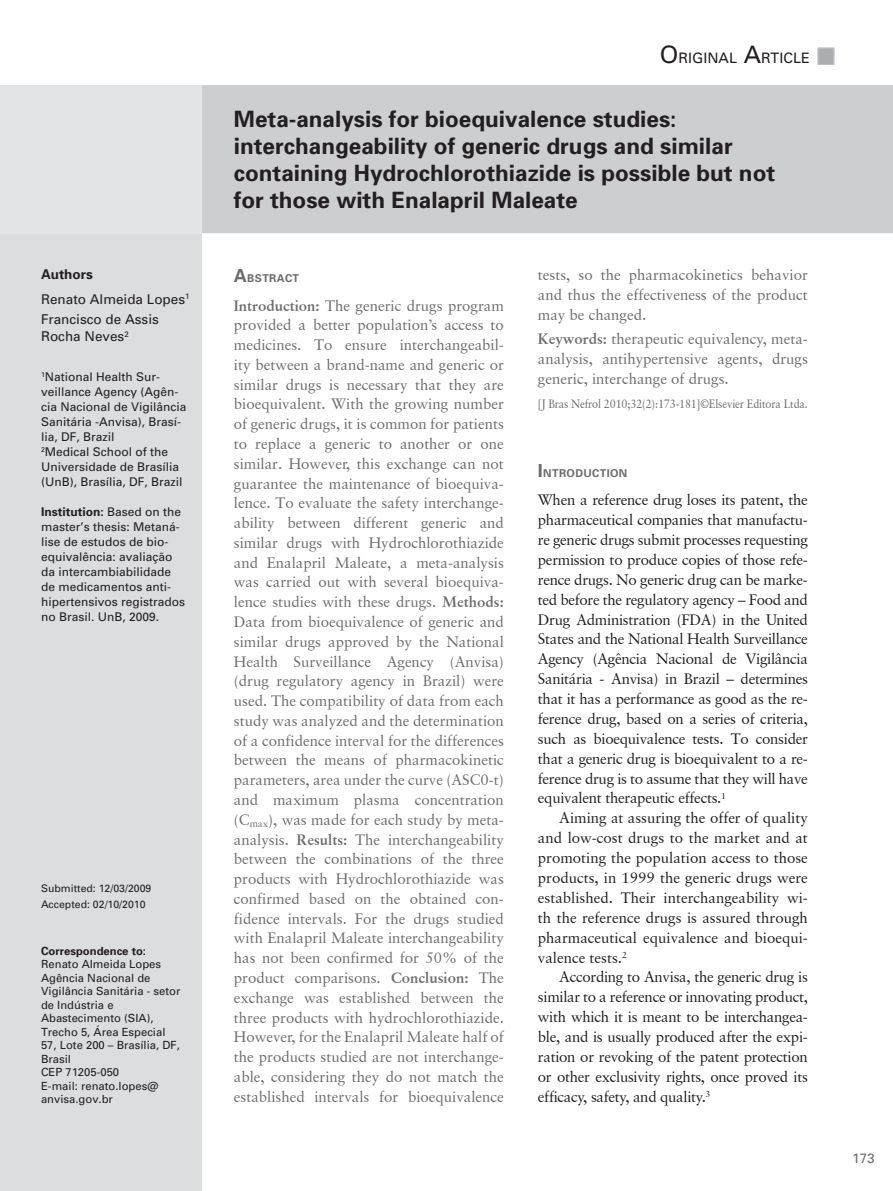
<style>
.page{position:relative;width:893px;height:1191px;background:#fff}
.page>*{position:absolute;margin:0;border:0;box-sizing:border-box;transform-origin:0 0}
.t1{font:22.5px/27px "Univers 65 Bold";color:#231f20}
.t2{font:15px/19.8px "Garamond Retrospective S Si";color:#6c6d70;text-align:justify}
.t3{font:15px/19.8px "Garamond Retrospective S Si";letter-spacing:-.02em;color:#231f20;text-align:justify}
.t4{font:14.4px "Univers SC600";color:#231f20}
.t5{font:13.5px/20.7px "Univers";color:#231f20}
.t6{font:13.5px "Univers 65 Bold";color:#231f20}
.t7{font:13.5px "Univers";color:#6c6d70}
.t8{font:12px/15px "Univers";color:#231f20}
.t9{font:12px "Garamond Retrospective S Si";letter-spacing:-.01em;color:#6c6d70;scale:.9 1}
.t10{font:12px "Univers 65 Bold";color:#231f20}
.t11{font:11.25px/13.5px "Univers";color:#231f20}
.t12{font:11.25px "Univers 65 Bold";color:#231f20}
.t13{font:10.8px "Univers 65 Bold SC600";letter-spacing:.035em;color:#6c6d70}
.t14{font:10.5px/15.6px "Univers";color:#231f20}
.s1{font-family:"Univers"}
.s2{font-size:24px}
.s3{font-size:18px}
.s4{font-weight:700}
</style>
<div class="page">
<div style="left:0;top:233px;width:202px;height:958px;background:#dcdddf"></div>
<div style="left:202px;top:85px;width:691px;height:148px;background:#cdced0"></div>
<div style="left:0;top:85px;width:202px;height:148px;background:#e4e5e7"></div>
<svg style="left:817px;top:48px;width:17px;height:17px"></svg>
<p class="t6" style="left:41px;top:266px;width:53px">Authors</p>
<p class="t5" style="left:41px;top:288px;width:150px">Renato Almeida Lopes<sup>1<br></sup>Francisco de Assis</p>
<p class="t5" style="left:41px;top:325px;width:89px">Rocha Neves<sup>2</sup></p>
<p class="t8" style="left:41px;top:369px;width:147px"><sup>1</sup>National Health Sur&shy;veillance Agency (Agên&shy;cia Nacional de Vigilância<br>Sanitária -Anvisa), Brasí&shy;lia, DF, Brazil<br><sup>2</sup>Medical School of the<br>Universidade de Brasília (UnB), Brasília, DF, Brazil</p>
<p class="t10" style="left:41px;top:504px;width:142px">Institution: <span class="s1">Based on the</span></p>
<p class="t8" style="left:41px;top:519px;width:146px">master’s thesis: Metaná&shy;lise de estudos de bio&shy;equivalência: avaliação da intercambiabilidade de medicamentos anti&shy;hipertensivos registrados no Brasil. UnB, 2009.</p>
<p class="t14" style="left:41px;top:880px;width:112px">Submitted: 12/03/2009<br>Accepted: 02/10/2010</p>
<p class="t12" style="left:41px;top:944px;width:107px">Correspondence to:</p>
<p class="t11" style="left:41px;top:957px;width:141px">Renato Almeida Lopes<br>Agência Nacional de<br>Vigilância Sanitária - setor de Indústria e<br>Abastecimento (SIA),<br>Trecho 5, Área Especial<br>57, Lote 200 – Brasília, DF,<br>Brasil<br>CEP 71205-050<br>E-mail: renato.lopes@ anvisa.gov.br</p>
<p class="t4" style="left:660px;top:49px;width:151px"><span class="s2">O</span>RIGINAL <span class="s2">A</span>RTICLE</p>
<h1 class="t1" style="left:234px;top:105px;width:543px">Meta-analysis for bioequivalence studies: interchangeability of generic drugs and similar containing Hydrochlorothiazide is possible but not for those with Enalapril Maleate</h1>
<p class="t13" style="left:234px;top:272px;width:67px"><span class="s3">A</span>BSTRACT</p>
<p class="t2" style="left:234px;top:295px;width:272px"><span class="s4">Introduction:</span> The generic drugs program provided a better population’s access to medicines. To ensure interchangeabil&shy;ity between a brand-name and generic or similar drugs is necessary that they are bioequivalent. With the growing number of generic drugs, it is common for patients to replace a generic to another or one similar. However, this exchange can not guarantee the maintenance of bioequiva&shy;lence. To evaluate the safety interchange&shy;ability between different generic and similar drugs with Hydrochlorothiazide and Enalapril Maleate, a meta-analysis was carried out with several bioequiva&shy;lence studies with these drugs. <span class="s4">Methods:<br></span>Data from bioequivalence of generic and similar drugs approved by the National Health Surveillance Agency (Anvisa) (drug regulatory agency in Brazil) were used. The compatibility of data from each study was analyzed and the determination of a confidence interval for the differences between the means of pharmacokinetic parameters, area under the curve (ASC0-t) and maximum plasma concentration (C<sub>max</sub>), was made for each study by meta&shy;analysis. <span class="s4">Results:</span> The interchangeability between the combinations of the three products with Hydrochlorothiazide was confirmed based on the obtained con&shy;fidence intervals. For the drugs studied with Enalapril Maleate interchangeability has not been confirmed for 50% of the product comparisons. <span class="s4">Conclusion:</span> The exchange was established between the three products with hydrochlorothiazide.<br>However, for the Enalapril Maleate half of the products studied are not interchange&shy;able, considering they do not match the established intervals for bioequivalence</p>
<p class="t2" style="left:538px;top:264px;width:271px">tests, so the pharmacokinetics behavior and thus the effectiveness of the product may be changed.</p>
<p class="t2" style="left:538px;top:328px;width:271px"><span class="s4">Keywords:</span> therapeutic equivalency, meta&shy;analysis, antihypertensive agents, drugs generic, interchange of drugs.</p>
<p class="t9" style="left:538px;top:397px;width:301px">[J Bras Nefrol 2010;32(2):173-181]©Elsevier Editora Ltda.</p>
<p class="t13" style="left:538px;top:466px;width:91px"><span class="s3">I</span>NTRODUCTION</p>
<p class="t3" style="left:538px;top:490px;width:272px">When a reference drug loses its patent, the pharmaceutical companies that manufactu&shy;re generic drugs submit processes requesting permission to produce copies of those refe&shy;rence drugs. No generic drug can be marke&shy;ted before the regulatory agency – Food and Drug Administration (FDA) in the United States and the National Health Surveillance Agency (Agência Nacional de Vigilância Sanitária - Anvisa) in Brazil – determines that it has a performance as good as the re&shy;ference drug, based on a series of criteria, such as bioequivalence tests. To consider that a generic drug is bioequivalent to a re&shy;ference drug is to assume that they will have equivalent therapeutic effects.<sup>1</sup></p>
<p class="t3" style="left:538px;top:808px;width:272px;text-indent:21px">Aiming at assuring the offer of quality and low-cost drugs to the market and at promoting the population access to those products, in 1999 the generic drugs were established. Their interchangeability wi&shy;th the reference drugs is assured through pharmaceutical equivalence and bioequi&shy;valence tests.<sup>2</sup></p>
<p class="t3" style="left:538px;top:967px;width:272px;text-indent:21px">According to Anvisa, the generic drug is similar to a reference or innovating product, with which it is meant to be interchangea&shy;ble, and is usually produced after the expi&shy;ration or revoking of the patent protection or other exclusivity rights, once proved its efficacy, safety, and quality.<sup>3</sup></p>
<p class="t7" style="left:852px;top:1149px;width:24px">173</p>
</div>
